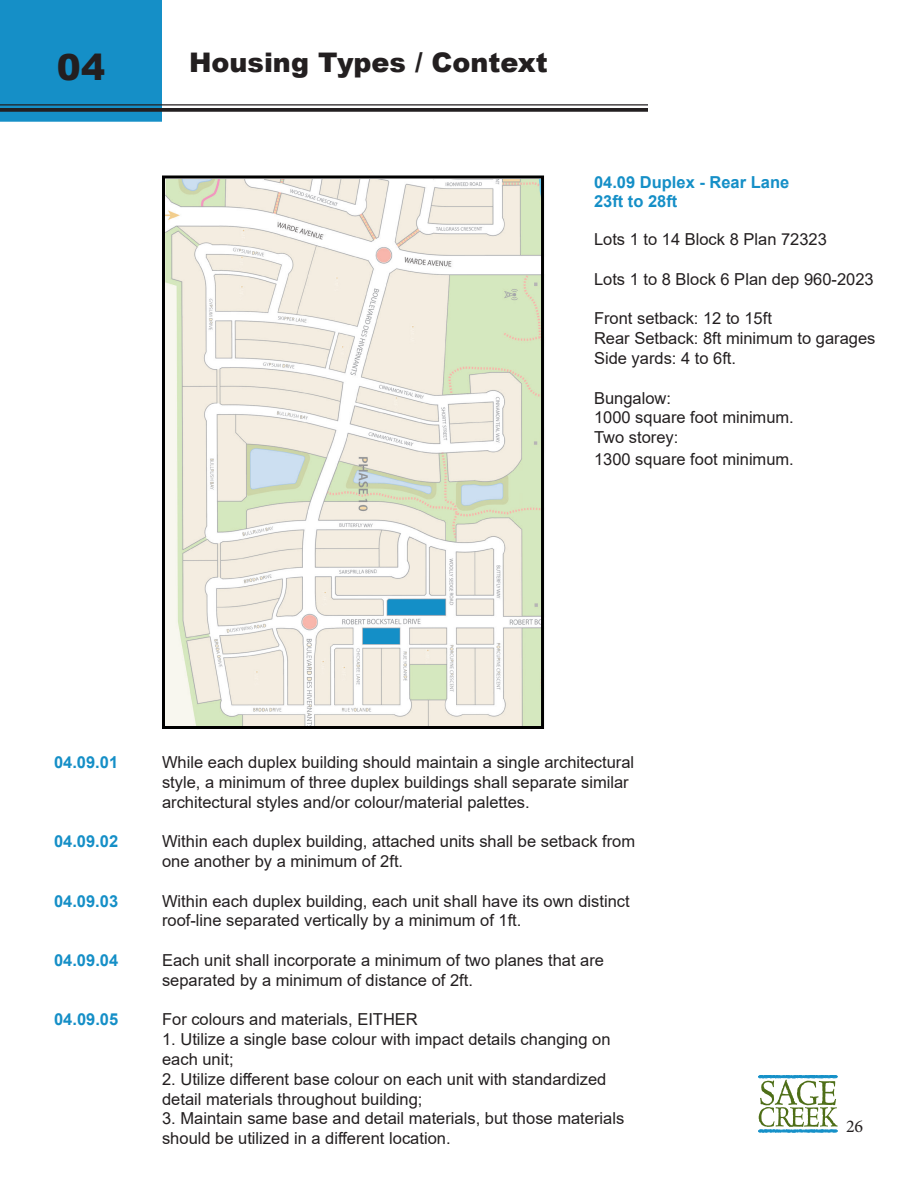
<style>
.page{position:relative;width:918px;height:1188px;background:#fff}
.page>*{position:absolute;margin:0;border:0;box-sizing:border-box;transform-origin:0 0}
.t1{font:900 36px "Arial";color:#231f20}
.t2{font:900 27px "Arial";color:#231f20}
.t3{font:18px "Minion Pro";color:#231f20}
.t4{font:16.5px/19.8px "Arial";color:#231f20}
.t5{font:700 16.5px/19.8px "Arial";color:#158fc7}
</style>
<div class="page">
<svg style="left:758px;top:1075px;width:80px;height:58px"></svg>
<img style="left:166px;top:179px;width:379px;height:550px">
<div style="left:162px;top:176px;width:382px;height:553px;border:3px solid #000"></div>
<div style="left:0;top:0;width:161px;height:121px;background:#158fc7"></div>
<div style="left:0;top:0;width:162px;height:122px;border:2px solid #158fc7"></div>
<svg style="left:0;top:108px;width:648px;height:4px;background:#2c2b2c"></svg>
<hr style="left:0;top:104px;width:648px;height:2px;background:#231f20">
<h1 class="t1" style="left:57px;top:41px;width:50px">04</h1>
<h2 class="t2" style="left:189px;top:43px;width:360px">Housing Types / Context</h2>
<p class="t5" style="left:594px;top:172px;width:197px">04.09 Duplex - Rear Lane<br>23ft to 28ft</p>
<p class="t4" style="left:594px;top:229px;width:234px">Lots 1 to 14 Block 8 Plan 72323</p>
<p class="t4" style="left:594px;top:269px;width:281px">Lots 1 to 8 Block 6 Plan dep 960-2023</p>
<p class="t4" style="left:594px;top:309px;width:283px">Front setback: 12 to 15ft<br>Rear Setback: 8ft minimum to garages<br>Side yards: 4 to 6ft.</p>
<p class="t4" style="left:594px;top:388px;width:201px">Bungalow:<br>1000 square foot minimum.<br>Two storey:</p>
<p class="t4" style="left:594px;top:449px;width:201px">1300 square foot minimum.</p>
<p class="t5" style="left:54px;top:753px;width:66px">04.09.01</p>
<p class="t4" style="left:162px;top:752px;width:474px">While each duplex building should maintain a single architectural style, a minimum of three duplex buildings shall separate similar architectural styles and/or colour/material palettes.</p>
<p class="t5" style="left:54px;top:832px;width:66px">04.09.02</p>
<p class="t4" style="left:162px;top:831px;width:475px">Within each duplex building, attached units shall be setback from one another by a minimum of 2ft.</p>
<p class="t5" style="left:54px;top:891px;width:66px">04.09.03</p>
<p class="t4" style="left:162px;top:891px;width:469px">Within each duplex building, each unit shall have its own distinct roof-line separated vertically by a minimum of 1ft.</p>
<p class="t5" style="left:54px;top:951px;width:66px">04.09.04</p>
<p class="t4" style="left:162px;top:950px;width:444px">Each unit shall incorporate a minimum of two planes that are separated by a minimum of distance of 2ft.</p>
<p class="t5" style="left:54px;top:1010px;width:66px">04.09.05</p>
<p class="t4" style="left:162px;top:1010px;width:257px">For colours and materials, EITHER</p>
<p class="t4" style="left:162px;top:1029px;width:450px">1. Utilize a single base colour with impact details changing on each unit;</p>
<p class="t4" style="left:162px;top:1069px;width:446px">2. Utilize different base colour on each unit with standardized detail materials throughout building;</p>
<p class="t4" style="left:162px;top:1109px;width:464px">3. Maintain same base and detail materials, but those materials should be utilized in a different location.</p>
<p class="t3" style="left:846px;top:1114px;width:19px">26</p>
</div>
